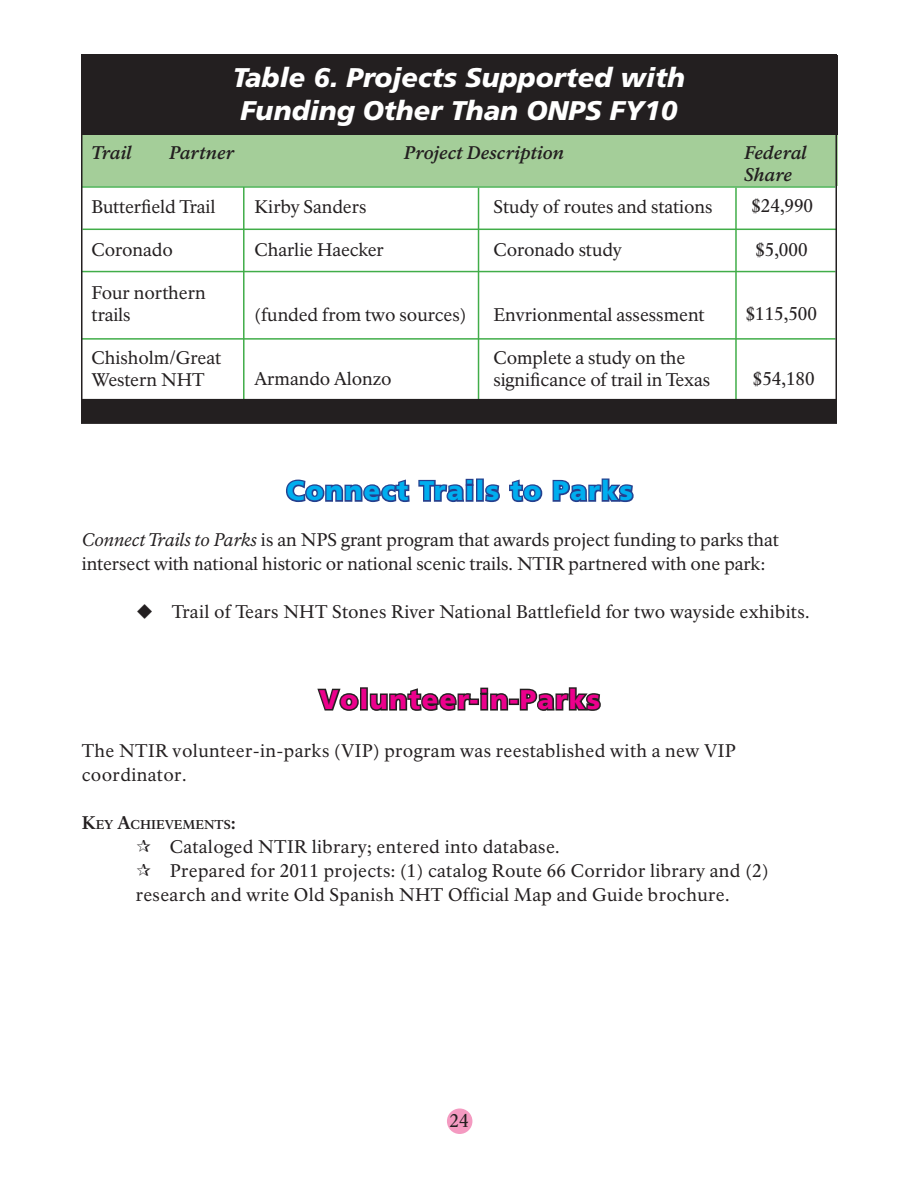
<style>
.page{position:relative;width:918px;height:1188px;background:#fff}
.page>*{position:absolute;margin:0;border:0;box-sizing:border-box;transform-origin:0 0}
.t1{font:italic 900 27px/32.4px "Frutiger LT Std";color:#fff}
.t2{font:900 27px "Frutiger LT Std";letter-spacing:.05em;color:#00aeef}
.t3{font:900 27px "Frutiger LT Std";letter-spacing:.05em;color:#ec008c}
.t4{font:18px/21.6px "NPS Rawlinson OT";color:#231f20}
.t5{font:18px/24px "NPS Rawlinson OT";letter-spacing:.02em;color:#231f20}
.t6{font:italic 700 18px/21.6px "NPS Rawlinson OT";color:#231f20}
.t7{font:700 12.6px "NPS Rawlinson OT";color:#231f20}
.s1{font-style:italic}
.s2{font-size:18px}
</style>
<div class="page">
<hr style="left:81px;top:338px;width:755px;height:2px;background:#41ad49">
<hr style="left:81px;top:271px;width:755px;height:1px;background:#41ad49">
<hr style="left:81px;top:186px;width:755px;height:2px;background:#41ad49">
<hr style="left:82px;top:229px;width:755px;height:1px;background:#41ad49">
<div style="left:81px;top:56px;width:756px;height:80px;background:#231f20"></div>
<div style="left:81px;top:136px;width:756px;height:50px;background:#a4ce99"></div>
<hr style="left:243px;top:187px;width:2px;height:224px;background:#41ad49">
<hr style="left:478px;top:188px;width:1px;height:223px;background:#41ad49">
<hr style="left:735px;top:188px;width:2px;height:223px;background:#41ad49">
<div style="left:82px;top:400px;width:754px;height:23px;background:#231f20"></div>
<div style="left:81px;top:399px;width:756px;height:25px;border:2px solid #231f20"></div>
<svg style="left:286px;top:479px;width:22px;height:24px"></svg>
<div style="left:305px;top:484px;width:19px;height:18px;border:3px solid #25408e;border-radius:50%"></div>
<div style="left:310px;top:488px;width:9px;height:11px;border:3px solid #25408e;border-radius:50%"></div>
<svg style="left:324px;top:479px;width:86px;height:24px"></svg>
<svg style="left:418px;top:478px;width:82px;height:25px"></svg>
<svg style="left:509px;top:479px;width:16px;height:24px"></svg>
<div style="left:523px;top:484px;width:19px;height:18px;border:3px solid #25408e;border-radius:50%"></div>
<div style="left:528px;top:488px;width:9px;height:11px;border:3px solid #25408e;border-radius:50%"></div>
<svg style="left:552px;top:478px;width:82px;height:25px"></svg>
<svg style="left:317px;top:687px;width:284px;height:24px"></svg>
<div style="left:447px;top:1109px;width:25px;height:25px;background:#f49ac1;border-radius:50%"></div>
<p class="t1" style="left:233px;top:63px;width:454px">Table 6. Projects Supported with<br>Funding Other Than ONPS FY10</p>
<p class="t6" style="left:91px;top:144px;width:42px">Trail</p>
<p class="t6" style="left:169px;top:144px;width:67px">Partner</p>
<p class="t6" style="left:404px;top:144px;width:162px">Project Description</p>
<p class="t6" style="left:744px;top:144px;width:64px">Federal<br>Share</p>
<p class="t4" style="left:92px;top:198px;width:125px">Butterfield Trail</p>
<p class="t4" style="left:92px;top:241px;width:83px">Coronado</p>
<p class="t4" style="left:92px;top:284px;width:116px">Four northern trails</p>
<p class="t4" style="left:92px;top:349px;width:131px">Chisholm/Great<br>Western NHT</p>
<p class="t4" style="left:751px;top:197px;width:63px">$24,990</p>
<p class="t4" style="left:755px;top:240px;width:54px">$5,000</p>
<p class="t4" style="left:255px;top:197px;width:113px">Kirby Sanders</p>
<p class="t4" style="left:255px;top:241px;width:131px">Charlie Haecker</p>
<p class="t4" style="left:494px;top:198px;width:221px">Study of routes and stations</p>
<p class="t4" style="left:494px;top:241px;width:130px">Coronado study</p>
<p class="t4" style="left:746px;top:305px;width:73px">$115,500</p>
<p class="t4" style="left:255px;top:305px;width:213px">(funded from two sources)</p>
<p class="t4" style="left:494px;top:306px;width:213px">Envrionmental assessment</p>
<p class="t4" style="left:494px;top:349px;width:218px">Complete a study on the significance of trail in Texas</p>
<p class="t4" style="left:753px;top:370px;width:63px">$54,180</p>
<p class="t4" style="left:255px;top:370px;width:139px">Armando Alonzo</p>
<h2 class="t2" style="left:286px;top:479px;width:348px">Connect Trails to Parks</h2>
<p class="t4" style="left:82px;top:529px;width:699px;line-height:24px"><span class="s1">Connect Trails to Parks</span> is an NPS grant program that awards project funding to parks that intersect with national historic or national scenic trails. NTIR partnered with one park:</p>
<p class="t4" style="left:136px;top:603px;width:675px">••Trail of Tears NHT Stones River National Battlefield for two wayside exhibits.</p>
<h2 class="t3" style="left:319px;top:688px;width:282px">Volunteer-in-Parks</h2>
<p class="t5" style="left:82px;top:741px;width:656px">The NTIR volunteer-in-parks (VIP) program was reestablished with a new VIP coordinator.</p>
<p class="t7" style="left:82px;top:820px;width:156px"><span class="s2">K</span>EY <span class="s2">A</span>CHIEVEMENTS<span class="s2">:</span></p>
<p class="t5" style="left:152px;top:837px;width:410px">•Cataloged NTIR library; entered into database.</p>
<p class="t5" style="left:136px;top:860px;width:635px;text-indent:16px">•Prepared for 2011 projects: (1) catalog Route 66 Corridor library and (2) research and write Old Spanish NHT Official Map and Guide brochure.</p>
<p class="t4" style="left:449px;top:1112px;width:21px">24</p>
</div>
